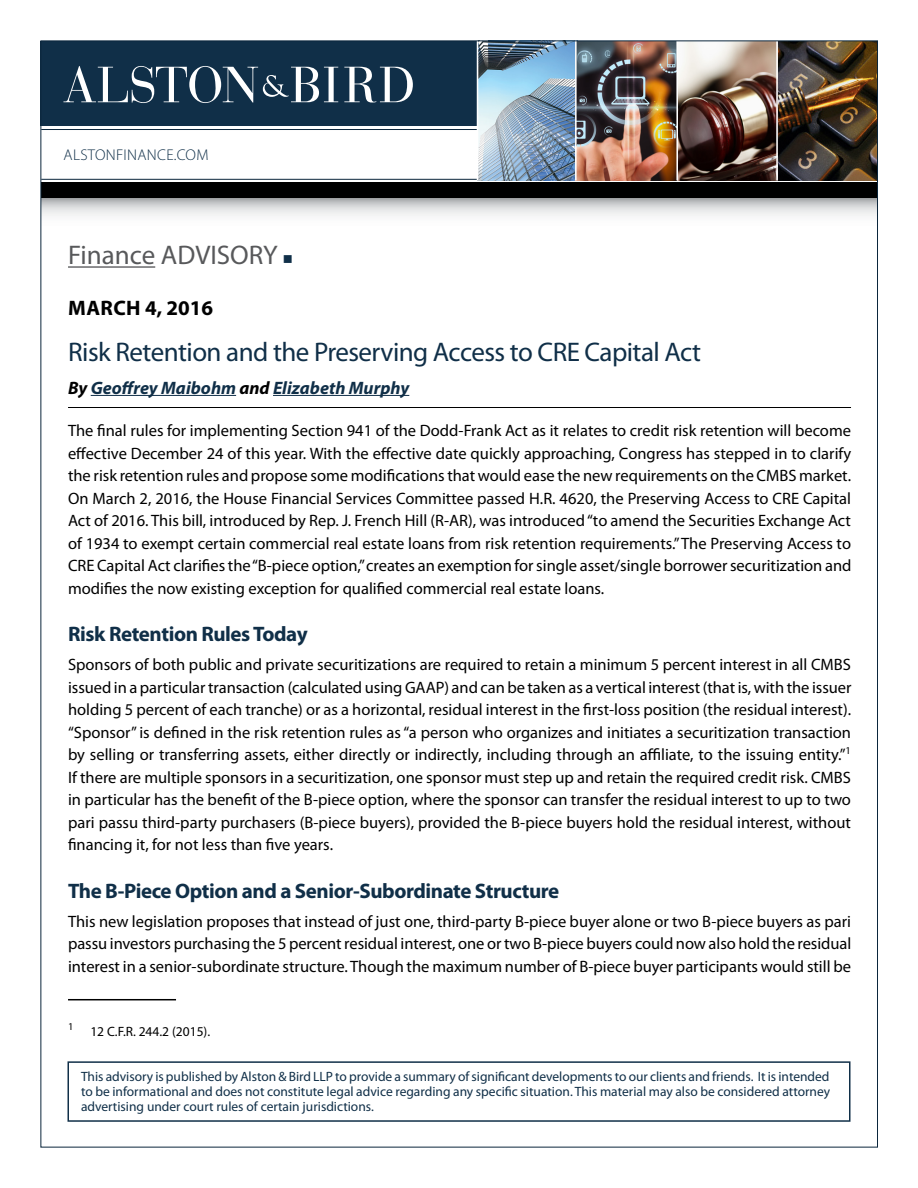
<style>
.page{position:relative;width:918px;height:1188px;background:#fff}
.page>*{position:absolute;margin:0;border:0;box-sizing:border-box;transform-origin:0 0}
.t1{font:27px "Myriad Pro";letter-spacing:-.02em;color:#102f48}
.t2{font:27px "Myriad Pro";color:#58595b}
.t3{font:700 21px "Myriad Pro";letter-spacing:-.02em;color:#102f48}
.t4{font:700 21px "Myriad Pro";letter-spacing:.015em;color:#000}
.t5{font:italic 700 18px "Myriad Pro";color:#102f48}
.t6{font:16.5px/22.5px "Myriad Pro";color:#000;text-align:justify}
.t7{font:300 15.6px "Myriad Pro";letter-spacing:.02em;color:#102f48}
.t8{font:13.5px/15px "Myriad Pro";color:#102f48;text-align:justify}
.t9{font:13.5px "Myriad Pro";color:#000}
.t10{font:10.5px "Myriad Pro";color:#000}
.s1{color:#102f48}
.s2{color:#000}
</style>
<div class="page">
<svg style="left:42px;top:198px;width:834px;height:18px"></svg>
<div style="left:40px;top:41px;width:836px;height:85px;background:#102f48"></div>
<img style="left:478px;top:42px;width:398px;height:138px">
<hr style="left:477px;top:40px;width:1px;height:140px;background:#fff">
<hr style="left:575px;top:40px;width:2px;height:140px;background:#fff">
<hr style="left:676px;top:40px;width:2px;height:140px;background:#fff">
<hr style="left:776px;top:40px;width:2px;height:140px;background:#fff">
<svg style="left:344px;top:67px;width:69px;height:36px"></svg>
<svg style="left:63px;top:66px;width:275px;height:37px"></svg>
<hr style="left:41px;top:129px;width:436px;height:1px;background:#0b263c">
<hr style="left:41px;top:179px;width:436px;height:1px;background:#0b263c">
<div style="left:41px;top:182px;width:837px;height:16px;background:#000"></div>
<div style="left:68px;top:1061px;width:782px;height:61px;border:2px solid #102f48"></div>
<hr style="left:68px;top:266px;width:87px;height:2px;background:#58595b">
<hr style="left:68px;top:407px;width:783px;height:1px;background:#000">
<hr style="left:91px;top:395px;width:145px;height:1px;background:#102f48">
<hr style="left:273px;top:395px;width:136px;height:1px;background:#102f48">
<hr style="left:68px;top:999px;width:108px;height:1px;background:#000">
<p class="t7" style="left:64px;top:145px;width:146px">ALSTONFINANCE.COM</p>
<h1 class="t2" style="left:68px;top:239px;width:226px">Finance ADVISORY <span class="s1">■</span></h1>
<p class="t4" style="left:68px;top:295px;width:146px">MARCH 4, 2016</p>
<h1 class="t1" style="left:68px;top:336px;width:634px">Risk Retention and the Preserving Access to CRE Capital Act</h1>
<p class="t5" style="left:68px;top:376px;width:343px"><span class="s2">By</span> Geoffrey Maibohm <span class="s2">and</span> Elizabeth Murphy</p>
<p class="t6" style="left:68px;top:419px;width:785px">The final rules for implementing Section 941 of the Dodd-Frank Act as it relates to credit risk retention will become effective December 24 of this year. With the effective date quickly approaching, Congress has stepped in to clarify the risk retention rules and propose some modifications that would ease the new requirements on the CMBS market.<br>On March 2, 2016, the House Financial Services Committee passed H.R. 4620, the Preserving Access to CRE Capital Act of 2016. This bill, introduced by Rep. J. French Hill (R-AR), was introduced “to amend the Securities Exchange Act of 1934 to exempt certain commercial real estate loans from risk retention requirements.” The Preserving Access to CRE Capital Act clarifies the “B-piece option,” creates an exemption for single asset/single borrower securitization and modifies the now existing exception for qualified commercial real estate loans.</p>
<p class="t3" style="left:68px;top:620px;width:241px">Risk Retention Rules Today</p>
<p class="t6" style="left:68px;top:653px;width:785px">Sponsors of both public and private securitizations are required to retain a minimum 5 percent interest in all CMBS issued in a particular transaction (calculated using GAAP) and can be taken as a vertical interest (that is, with the issuer holding 5 percent of each tranche) or as a horizontal, residual interest in the first-loss position (the residual interest). “Sponsor” is defined in the risk retention rules as “a person who organizes and initiates a securitization transaction by selling or transferring assets, either directly or indirectly, including through an affiliate, to the issuing entity.”<sup>1<br></sup>If there are multiple sponsors in a securitization, one sponsor must step up and retain the required credit risk. CMBS in particular has the benefit of the B-piece option, where the sponsor can transfer the residual interest to up to two pari passu third-party purchasers (B-piece buyers), provided the B-piece buyers hold the residual interest, without financing it, for not less than five years.</p>
<p class="t3" style="left:68px;top:877px;width:493px">The B-Piece Option and a Senior-Subordinate Structure</p>
<p class="t6" style="left:68px;top:910px;width:785px">This new legislation proposes that instead of just one, third-party B-piece buyer alone or two B-piece buyers as pari passu investors purchasing the 5 percent residual interest, one or two B-piece buyers could now also hold the residual interest in a senior-subordinate structure. Though the maximum number of B-piece buyer participants would still be</p>
<p class="t10" style="left:68px;top:1020px;width:7px">1</p>
<p class="t9" style="left:90px;top:1023px;width:121px">12 C.F.R. 244.2 (2015).</p>
<p class="t8" style="left:81px;top:1069px;width:751px">This advisory is published by Alston &amp; Bird LLP to provide a summary of significant developments to our clients and friends. It is intended to be informational and does not constitute legal advice regarding any specific situation. This material may also be considered attorney advertising under court rules of certain jurisdictions.</p>
</div>
